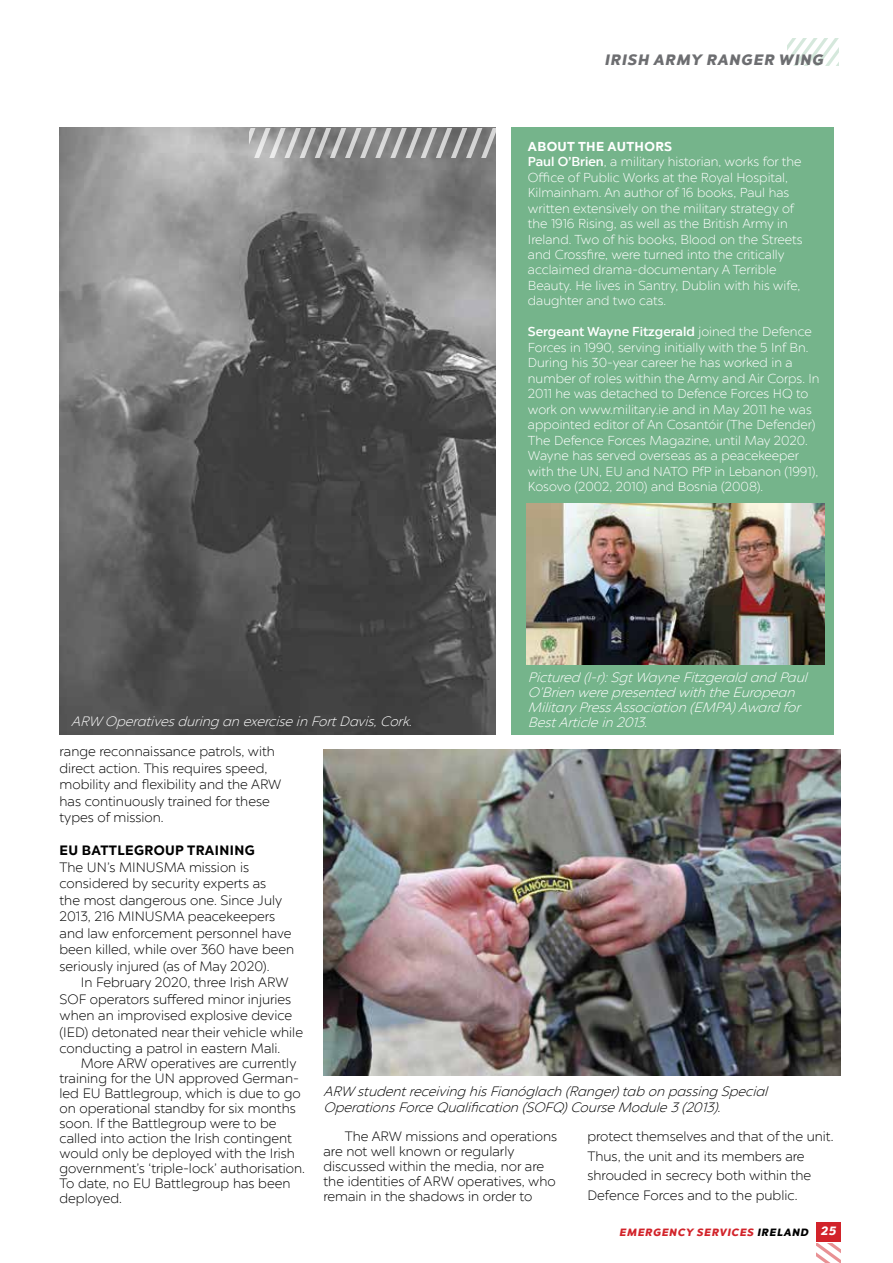
<style>
.page{position:relative;width:893px;height:1263px;background:#fff}
.page>*{position:absolute;margin:0;border:0;box-sizing:border-box;transform-origin:0 0}
.t1{font:15px "Chronica Pro Black It";letter-spacing:.07em;color:#6d6e71}
.t2{font:300 13.5px/16.5px "Chronica Pro";color:#000}
.t3{font:13.5px/15px "Chronica Pro Light It";color:#fff}
.t4{font:13.5px/16.2px "Chronica Pro Light It";color:#000}
.t5{font:700 13.5px "Chronica Pro";letter-spacing:.03em;color:#000}
.t6{font:300 12.9px/15.5px "Chronica Pro";color:#fff}
.t7{font:10.5px "Chronica Pro Black It";letter-spacing:.08em;color:#d2232a}
.s1{font-weight:700}
.s2{font-weight:500}
.s3{color:#000}
.s4{font-size:12px;color:#fff}
</style>
<div class="page">
<div style="left:816px;top:1222px;width:24px;height:19px;background:#d2232a"></div>
<svg style="left:816px;top:1243px;width:24px;height:20px"></svg>
<svg style="left:787px;top:39px;width:52px;height:26px"></svg>
<div style="left:511px;top:128px;width:322px;height:607px;background:#75b48b"></div>
<img style="left:60px;top:128px;width:435px;height:607px">
<svg style="left:250px;top:128px;width:245px;height:29px;background:#9d9d9d"></svg>
<img style="left:323px;top:749px;width:517px;height:327px">
<img style="left:527px;top:503px;width:297px;height:161px">
<p class="t1" style="left:604px;top:51px;width:220px">IRISH ARMY RANGER WING</p>
<p class="t3" style="left:71px;top:714px;width:343px">ARW Operatives during an exercise in Fort Davis, Cork.</p>
<p class="t6" style="left:528px;top:138px;width:276px"><span class="s1">ABOUT THE AUTHORS<br></span><span class="s2">Paul O’Brien</span>, a military historian, works for the Office of Public Works at the Royal Hospital, Kilmainham. An author of 16 books, Paul has written extensively on the military strategy of the 1916 Rising, as well as the British Army in Ireland. Two of his books, Blood on the Streets and Crossfire, were turned into the critically acclaimed drama-documentary A Terrible Beauty. He lives in Santry, Dublin with his wife, daughter and two cats.</p>
<p class="t6" style="left:528px;top:324px;width:293px"><span class="s2">Sergeant Wayne Fitzgerald</span> joined the Defence Forces in 1990, serving initially with the 5 Inf Bn.<br>During his 30-year career he has worked in a number of roles within the Army and Air Corps. In 2011 he was detached to Defence Forces HQ to work on www.military.ie and in May 2011 he was appointed editor of An Cosantóir (The Defender)<br>The Defence Forces Magazine, until May 2020.<br>Wayne has served overseas as a peacekeeper with the UN, EU and NATO PfP in Lebanon (1991), Kosovo (2002, 2010) and Bosnia (2008).</p>
<p class="t3" style="left:528px;top:670px;width:280px">Pictured (l-r): Sgt Wayne Fitzgerald and Paul O’Brien were presented with the European Military Press Association (EMPA) Award for Best Article in 2013.</p>
<p class="t2" style="left:60px;top:743px;width:224px">range reconnaissance patrols, with direct action. This requires speed, mobility and flexibility and the ARW has continuously trained for these types of mission.</p>
<p class="t5" style="left:60px;top:842px;width:197px">EU BATTLEGROUP TRAINING</p>
<p class="t2" style="left:60px;top:859px;width:236px">The UN’s MINUSMA mission is considered by security experts as<br>the most dangerous one. Since July 2013, 216 MINUSMA peacekeepers and law enforcement personnel have been killed, while over 360 have been seriously injured (as of May 2020).</p>
<p class="t2" style="left:60px;top:974px;width:245px;text-indent:21px">In February 2020, three Irish ARW SOF operators suffered minor injuries when an improvised explosive device (IED) detonated near their vehicle while conducting a patrol in eastern Mali.</p>
<p class="t2" style="left:60px;top:1056px;width:247px;line-height:15px;text-indent:21px">More ARW operatives are currently training for the UN approved German&shy;led EU Battlegroup, which is due to go on operational standby for six months soon. If the Battlegroup were to be called into action the Irish contingent would only be deployed with the Irish government’s ‘triple-lock’ authorisation.<br>To date, no EU Battlegroup has been deployed.</p>
<p class="t4" style="left:323px;top:1083px;width:445px">ARW student receiving his Fianóglach (Ranger) tab on passing Special<br>Operations Force Qualification (SOFQ) Course Module 3 (2013).</p>
<p class="t2" style="left:323px;top:1129px;width:235px;line-height:15px;text-indent:21px">The ARW missions and operations are not well known or regularly discussed within the media, nor are the identities of ARW operatives, who remain in the shadows in order to</p>
<p class="t2" style="left:587px;top:1127px;width:247px;line-height:19.5px">protect themselves and that of the unit.<br>Thus, the unit and its members are shrouded in secrecy both within the Defence Forces and to the public.</p>
<p class="t7" style="left:619px;top:1225px;width:218px">EMERGENCY SERVICES <span class="s3">IRELAND</span> <span class="s4">25</span></p>
</div>
